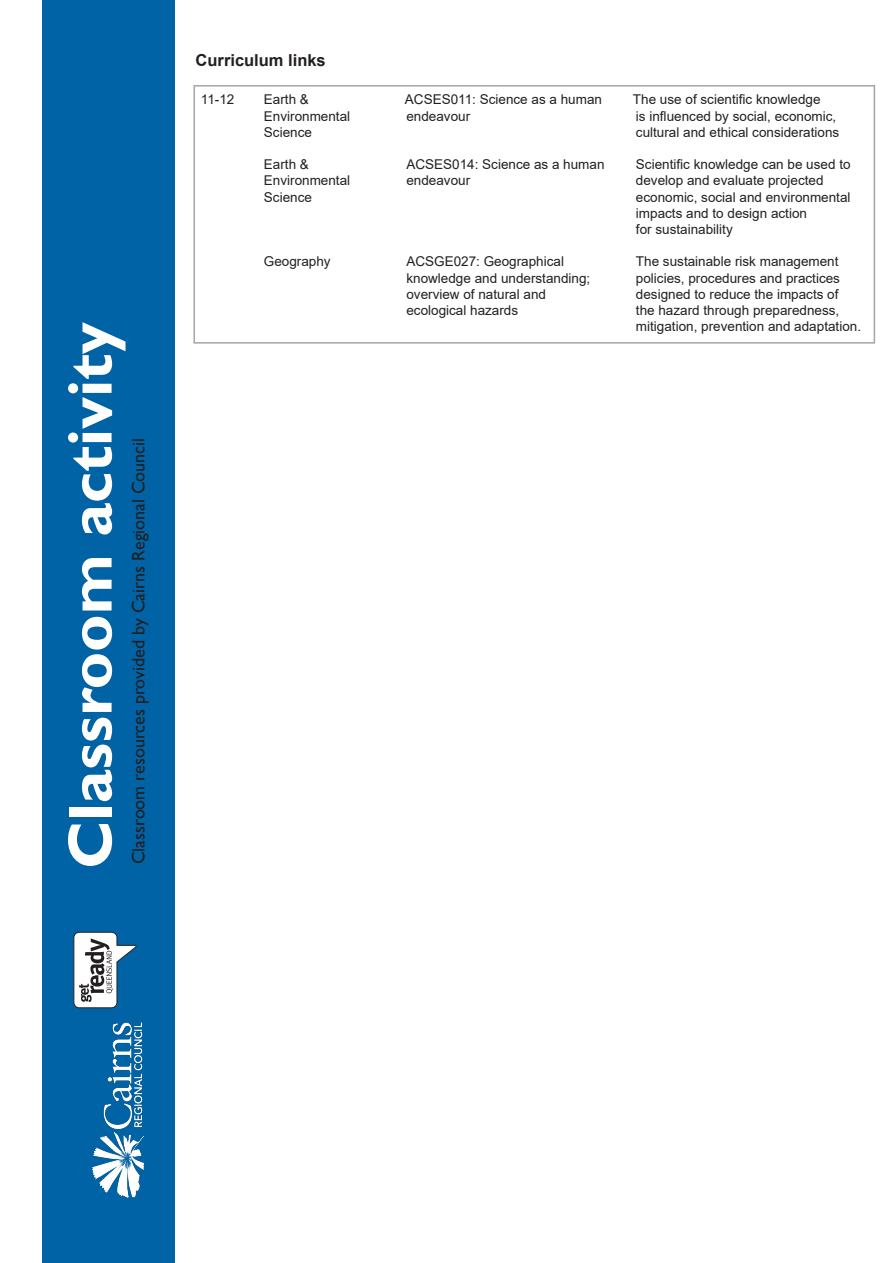
<style>
.page{position:relative;width:893px;height:1263px;background:#fff}
.page>*{position:absolute;margin:0;border:0;box-sizing:border-box;transform-origin:0 0}
.t1{font:700 63px "Gill Sans";color:#fff}
.t2{font:18px "Gill Sans";color:#231f20}
.t3{font:700 16.5px "Arial";color:#231f20}
.t4{font:13.5px/16.2px "Arial";color:#231f20}
</style>
<div class="page">
<div style="left:193px;top:85px;width:682px;height:259px;border:2px solid #a4a5a9"></div>
<div style="left:43px;top:0;width:132px;height:1263px;background:#0063a6"></div>
<img style="left:92px;top:1023px;width:52px;height:175px">
<svg style="left:73px;top:932px;width:63px;height:76px"></svg>
<p class="t1" style="left:52px;top:869px;width:548px;rotate:-90deg">Classroom activity</p>
<p class="t2" style="left:128px;top:864px;width:428px;rotate:-90deg">Classroom resources provided by Cairns Regional Council</p>
<p class="t3" style="left:196px;top:49px;width:132px">Curriculum links</p>
<p class="t4" style="left:201px;top:92px;width:35px">11-12</p>
<p class="t4" style="left:264px;top:92px;width:47px">Earth &amp;</p>
<p class="t4" style="left:405px;top:92px;width:199px">ACSES011: Science as a human</p>
<p class="t4" style="left:633px;top:92px;width:189px">The use of scientific knowledge</p>
<p class="t4" style="left:264px;top:108px;width:88px">Environmental</p>
<p class="t4" style="left:406px;top:108px;width:65px">endeavour</p>
<p class="t4" style="left:636px;top:108px;width:202px">is influenced by social, economic,</p>
<p class="t4" style="left:264px;top:124px;width:50px">Science</p>
<p class="t4" style="left:636px;top:124px;width:205px">cultural and ethical considerations</p>
<p class="t4" style="left:264px;top:156px;width:47px">Earth &amp;</p>
<p class="t4" style="left:406px;top:156px;width:200px">ACSES014: Science as a human</p>
<p class="t4" style="left:636px;top:156px;width:216px">Scientific knowledge can be used to</p>
<p class="t4" style="left:264px;top:173px;width:88px">Environmental</p>
<p class="t4" style="left:406px;top:173px;width:65px">endeavour</p>
<p class="t4" style="left:636px;top:173px;width:189px">develop and evaluate projected</p>
<p class="t4" style="left:264px;top:189px;width:50px">Science</p>
<p class="t4" style="left:636px;top:189px;width:216px">economic, social and environmental impacts and to design action<br>for sustainability</p>
<p class="t4" style="left:264px;top:254px;width:68px">Geography</p>
<p class="t4" style="left:406px;top:254px;width:159px">ACSGE027: Geographical</p>
<p class="t4" style="left:636px;top:254px;width:204px">The sustainable risk management</p>
<p class="t4" style="left:406px;top:270px;width:185px">knowledge and understanding;</p>
<p class="t4" style="left:636px;top:270px;width:206px">policies, procedures and practices</p>
<p class="t4" style="left:406px;top:286px;width:141px">overview of natural and</p>
<p class="t4" style="left:636px;top:286px;width:204px">designed to reduce the impacts of</p>
<p class="t4" style="left:406px;top:302px;width:113px">ecological hazards</p>
<p class="t4" style="left:636px;top:302px;width:205px">the hazard through preparedness,</p>
<p class="t4" style="left:636px;top:318px;width:227px">mitigation, prevention and adaptation.</p>
</div>
